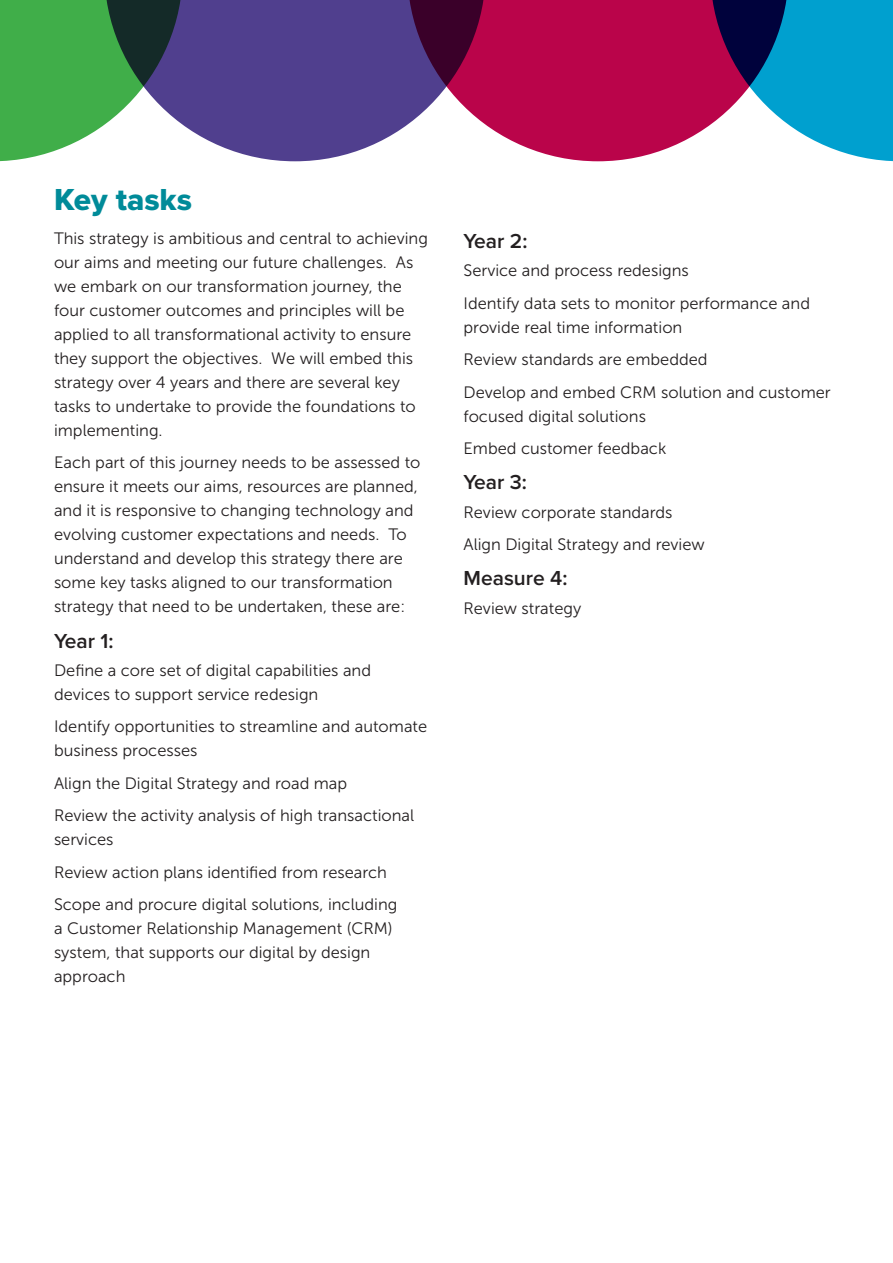
<style>
.page{position:relative;width:893px;height:1263px;background:#fff}
.page>*{position:absolute;margin:0;border:0;box-sizing:border-box;transform-origin:0 0}
.t1{font:31.5px "Proxima Nova Extrabld";color:#008b99}
.t2{font:600 21px "Proxima Nova";color:#231f20}
.Body{font:16.5px/24px "Museo Sans 300";color:#231f20}
</style>
<div class="page">
<svg style="left:789px;top:0;width:104px;height:161px;background:#14a7d2"></svg>
<svg style="left:486px;top:0;width:303px;height:161px;background:#ac2d67"></svg>
<svg style="left:0;top:0;width:104px;height:161px;background:#4db356"></svg>
<svg style="left:104px;top:0;width:382px;height:161px;fill:#503f8e"></svg>
<h1 class="t1" style="left:54px;top:176px;width:139px">Key tasks</h1>
<p class="Body" style="left:54px;top:226px;width:375px">This strategy is ambitious and central to achieving our aims and meeting our future challenges. As we embark on our transformation journey, the four customer outcomes and principles will be applied to all transformational activity to ensure they support the objectives. We will embed this strategy over 4 years and there are several key tasks to undertake to provide the foundations to implementing.</p>
<p class="Body" style="left:54px;top:451px;width:368px">Each part of this journey needs to be assessed to ensure it meets our aims, resources are planned, and it is responsive to changing technology and evolving customer expectations and needs. To understand and develop this strategy there are some key tasks aligned to our transformation strategy that need to be undertaken, these are:</p>
<h3 class="t2" style="left:54px;top:625px;width:61px">Year 1:</h3>
<p class="Body" style="left:54px;top:658px;width:319px">Define a core set of digital capabilities and devices to support service redesign</p>
<p class="Body" style="left:54px;top:715px;width:375px">Identify opportunities to streamline and automate business processes</p>
<p class="Body" style="left:54px;top:771px;width:295px">Align the Digital Strategy and road map</p>
<p class="Body" style="left:54px;top:804px;width:362px">Review the activity analysis of high transactional services</p>
<p class="Body" style="left:54px;top:860px;width:335px">Review action plans identified from research</p>
<p class="Body" style="left:54px;top:893px;width:345px">Scope and procure digital solutions, including a Customer Relationship Management (CRM) system, that supports our digital by design approach</p>
<h3 class="t2" style="left:463px;top:225px;width:66px">Year 2:</h3>
<p class="Body" style="left:463px;top:259px;width:227px">Service and process redesigns</p>
<p class="Body" style="left:463px;top:291px;width:348px">Identify data sets to monitor performance and provide real time information</p>
<p class="Body" style="left:463px;top:348px;width:246px">Review standards are embedded</p>
<p class="Body" style="left:463px;top:380px;width:369px">Develop and embed CRM solution and customer focused digital solutions</p>
<p class="Body" style="left:463px;top:437px;width:204px">Embed customer feedback</p>
<h3 class="t2" style="left:463px;top:467px;width:65px">Year 3:</h3>
<p class="Body" style="left:463px;top:500px;width:211px">Review corporate standards</p>
<p class="Body" style="left:463px;top:533px;width:243px">Align Digital Strategy and review</p>
<h3 class="t2" style="left:463px;top:563px;width:106px">Measure 4:</h3>
<p class="Body" style="left:463px;top:596px;width:119px">Review strategy</p>
</div>
